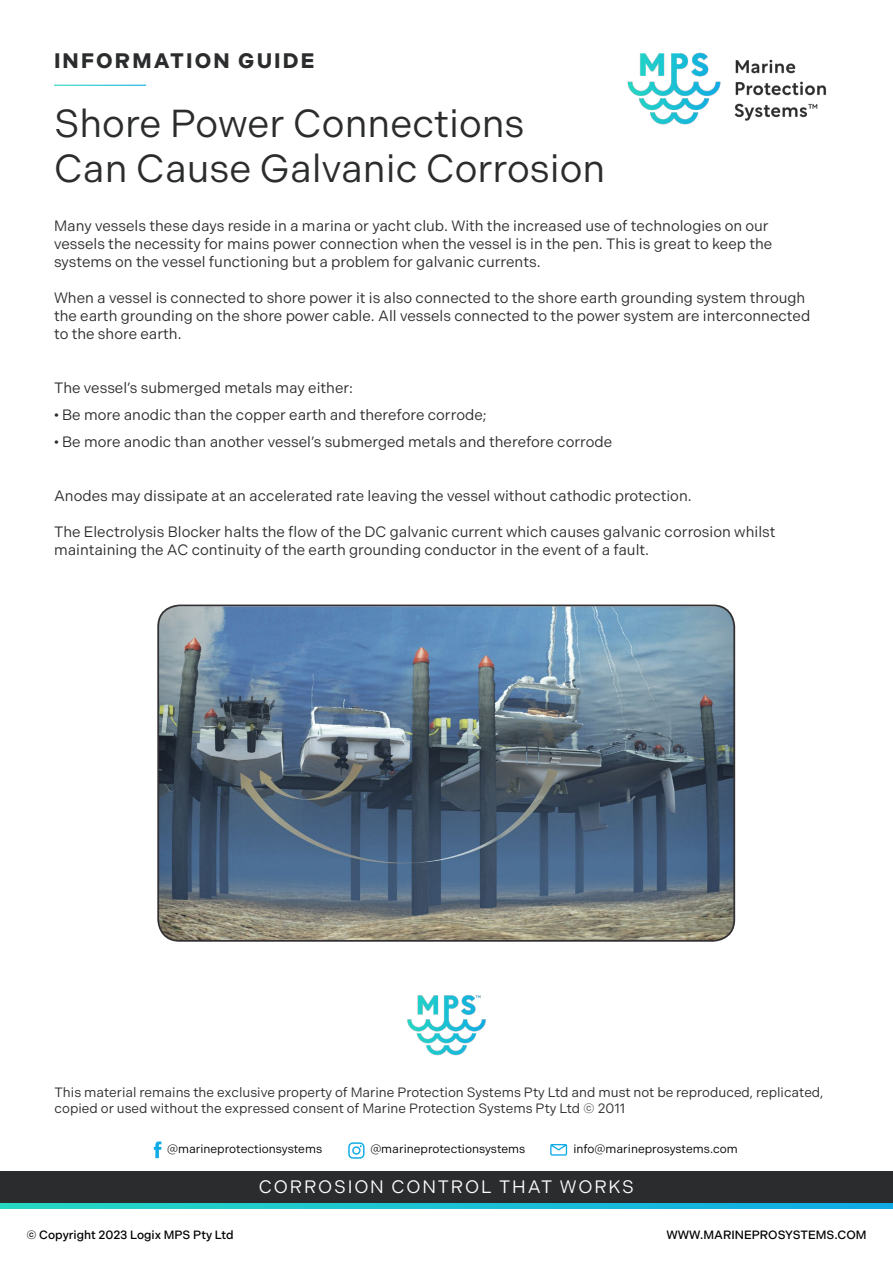
<style>
.page{position:relative;width:893px;height:1263px;background:#fff}
.page>*{position:absolute;margin:0;border:0;box-sizing:border-box;transform-origin:0 0}
.t1{font:39px/45px "Indivisible";color:#2b2c2d}
.t2{font:700 21px "Indivisible";letter-spacing:.1em;color:#2b2c2d}
.t3{font:18px "Indivisible";letter-spacing:.1em;color:#fff}
.t4{font:15px/18px "Indivisible";color:#2b2c2d}
.t5{font:13.5px/16.5px "Indivisible";color:#2b2c2d}
.t6{font:12px "Indivisible";color:#000}
.t7{font:500 12px "Indivisible";color:#000}
</style>
<div class="page">
<svg style="left:0;top:1203px;width:893px;height:6px;background:#1ac1d3"></svg>
<div style="left:0;top:1171px;width:893px;height:32px;background:#2b2c2d"></div>
<img style="left:407px;top:995px;width:79px;height:61px">
<svg style="left:550px;top:1144px;width:17px;height:11px"></svg>
<svg style="left:348px;top:1142px;width:17px;height:17px"></svg>
<svg style="left:154px;top:1141px;width:8px;height:17px"></svg>
<img style="left:627px;top:52px;width:200px;height:73px">
<img style="left:160px;top:607px;width:575px;height:332px">
<div style="left:157px;top:604px;width:578px;height:338px;border:2px solid #333033;border-radius:21px"></div>
<h2 class="t2" style="left:54px;top:48px;width:262px">INFORMATION GUIDE</h2>
<h1 class="t1" style="left:54px;top:101px;width:553px">Shore Power Connections<br>Can Cause Galvanic Corrosion</h1>
<p class="t4" style="left:54px;top:217px;width:720px">Many vessels these days reside in a marina or yacht club. With the increased use of technologies on our vessels the necessity for mains power connection when the vessel is in the pen. This is great to keep the systems on the vessel functioning but a problem for galvanic currents.</p>
<p class="t4" style="left:54px;top:289px;width:758px">When a vessel is connected to shore power it is also connected to the shore earth grounding system through the earth grounding on the shore power cable. All vessels connected to the power system are interconnected to the shore earth.</p>
<p class="t4" style="left:54px;top:379px;width:301px">The vessel’s submerged metals may either:</p>
<p class="t4" style="left:54px;top:406px;width:434px">• Be more anodic than the copper earth and therefore corrode;</p>
<p class="t4" style="left:54px;top:433px;width:560px">• Be more anodic than another vessel’s submerged metals and therefore corrode</p>
<p class="t4" style="left:54px;top:487px;width:639px">Anodes may dissipate at an accelerated rate leaving the vessel without cathodic protection.</p>
<p class="t4" style="left:54px;top:523px;width:723px">The Electrolysis Blocker halts the flow of the DC galvanic current which causes galvanic corrosion whilst maintaining the AC continuity of the earth grounding conductor in the event of a fault.</p>
<p class="t5" style="left:55px;top:1084px;width:770px">This material remains the exclusive property of Marine Protection Systems Pty Ltd and must not be reproduced, replicated, copied or used without the expressed consent of Marine Protection Systems Pty Ltd © 2011</p>
<p class="t6" style="left:167px;top:1142px;width:157px">@marineprotectionsystems</p>
<p class="t6" style="left:370px;top:1142px;width:157px">@marineprotectionsystems</p>
<p class="t6" style="left:573px;top:1142px;width:166px">info@marineprosystems.com</p>
<p class="t3" style="left:259px;top:1176px;width:377px">CORROSION CONTROL THAT WORKS</p>
<p class="t7" style="left:26px;top:1228px;width:209px">© Copyright 2023 Logix MPS Pty Ltd</p>
<p class="t7" style="left:666px;top:1228px;width:202px">WWW.MARINEPROSYSTEMS.COM</p>
</div>
